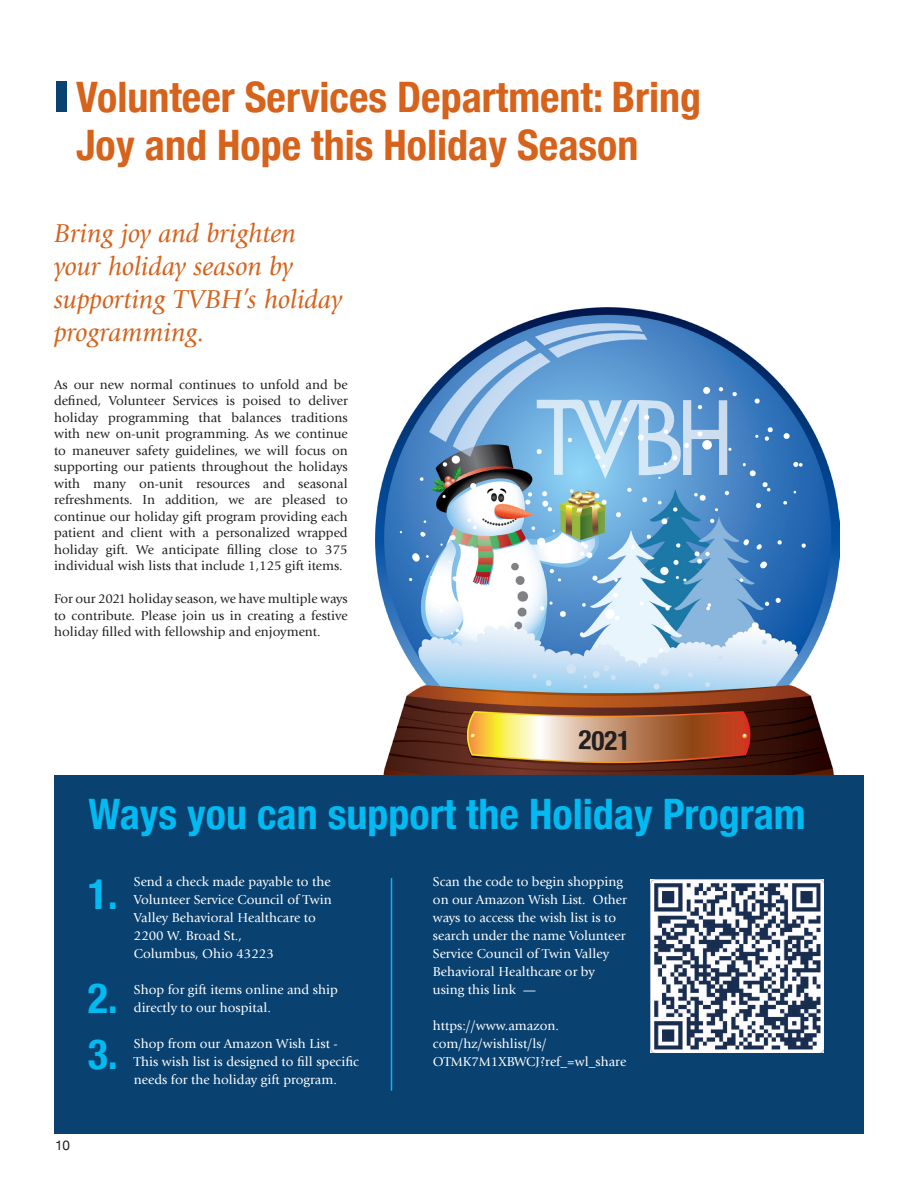
<style>
.page{position:relative;width:918px;height:1188px;background:#fff}
.page>*{position:absolute;margin:0;border:0;box-sizing:border-box;transform-origin:0 0}
.t1{font:700 condensed 42px/48px "Helvetica Neue";color:#d6621b}
.t2{font:700 condensed 42px "Helvetica Neue";color:#00baf1}
.t3{font:italic 27px/33px "Giovanni Std";color:#d6621b}
.t4{font:700 condensed 27px "Helvetica Neue";color:#231f20}
.t5{font:13.5px/16.5px "Giovanni Std";color:#231f20;text-align:justify}
.t6{font:13.5px/18px "Giovanni Std";color:#fff}
.t7{font:13.5px "Helvetica Neue";color:#231f20}
</style>
<div class="page">
<div style="left:54px;top:1128px;width:810px;height:6px;background:#094170"></div>
<img style="left:376px;top:308px;width:464px;height:467px">
<div style="left:56px;top:82px;width:11px;height:30px;background:#094170"></div>
<div style="left:54px;top:775px;width:810px;height:355px;background:#094170"></div>
<img style="left:651px;top:879px;width:173px;height:173px">
<hr style="left:391px;top:878px;width:1px;height:213px;background:#00baf1">
<svg style="left:537px;top:399px;width:190px;height:80px;background:#98c5e7"></svg>
<svg style="left:579px;top:730px;width:12px;height:20px"></svg>
<svg style="left:618px;top:730px;width:8px;height:20px"></svg>
<p class="t1" style="left:76px;top:70px;width:626px">Volunteer Services Department: Bring<br>Joy and Hope this Holiday Season</p>
<p class="t3" style="left:54px;top:217px;width:290px">Bring joy and brighten your holiday season by supporting TVBH’s holiday programming.</p>
<p class="t5" style="left:54px;top:376px;width:295px">As our new normal continues to unfold and be defined, Volunteer Services is poised to deliver holiday programming that balances traditions with new on-unit programming. As we continue to maneuver safety guidelines, we will focus on supporting our patients throughout the holidays with many on-unit resources and seasonal refreshments. In addition, we are pleased to continue our holiday gift program providing each patient and client with a personalized wrapped holiday gift. We anticipate filling close to 375 individual wish lists that include 1,125 gift items.</p>
<p class="t5" style="left:54px;top:591px;width:295px">For our 2021 holiday season, we have multiple ways to contribute. Please join us in creating a festive holiday filled with fellowship and enjoyment.</p>
<h2 class="t4" style="left:591px;top:718px;width:28px">02</h2>
<p class="t2" style="left:89px;top:779px;width:719px">Ways you can support the Holiday Program</p>
<p class="t2" style="left:88px;top:859px;width:32px">1.</p>
<p class="t2" style="left:88px;top:963px;width:32px">2.</p>
<p class="t2" style="left:88px;top:1019px;width:32px">3.</p>
<p class="t6" style="left:134px;top:872px;width:198px">Send a check made payable to the</p>
<p class="t6" style="left:134px;top:890px;width:200px">Volunteer Service Council of Twin<br>Valley Behavioral Healthcare to</p>
<p class="t6" style="left:134px;top:926px;width:110px">2200 W. Broad St.,</p>
<p class="t6" style="left:134px;top:944px;width:142px">Columbus, Ohio 43223</p>
<p class="t6" style="left:134px;top:980px;width:205px">Shop for gift items online and ship directly to our hospital.</p>
<p class="t6" style="left:134px;top:1034px;width:205px">Shop from our Amazon Wish List -</p>
<p class="t6" style="left:134px;top:1052px;width:226px">This wish list is designed to fill specific needs for the holiday gift program.</p>
<p class="t7" style="left:55px;top:1135px;width:17px">10</p>
<p class="t6" style="left:433px;top:872px;width:196px">Scan the code to begin shopping on our Amazon Wish List. Other ways to access the wish list is to search under the name Volunteer<br>Service Council of Twin Valley<br>Behavioral Healthcare or by using this link —</p>
<p class="t6" style="left:433px;top:1016px;width:195px">https://www.amazon. com/hz/wishlist/ls/<br>OTMK7M1XBWCJ?ref_=wl_share</p>
</div>
